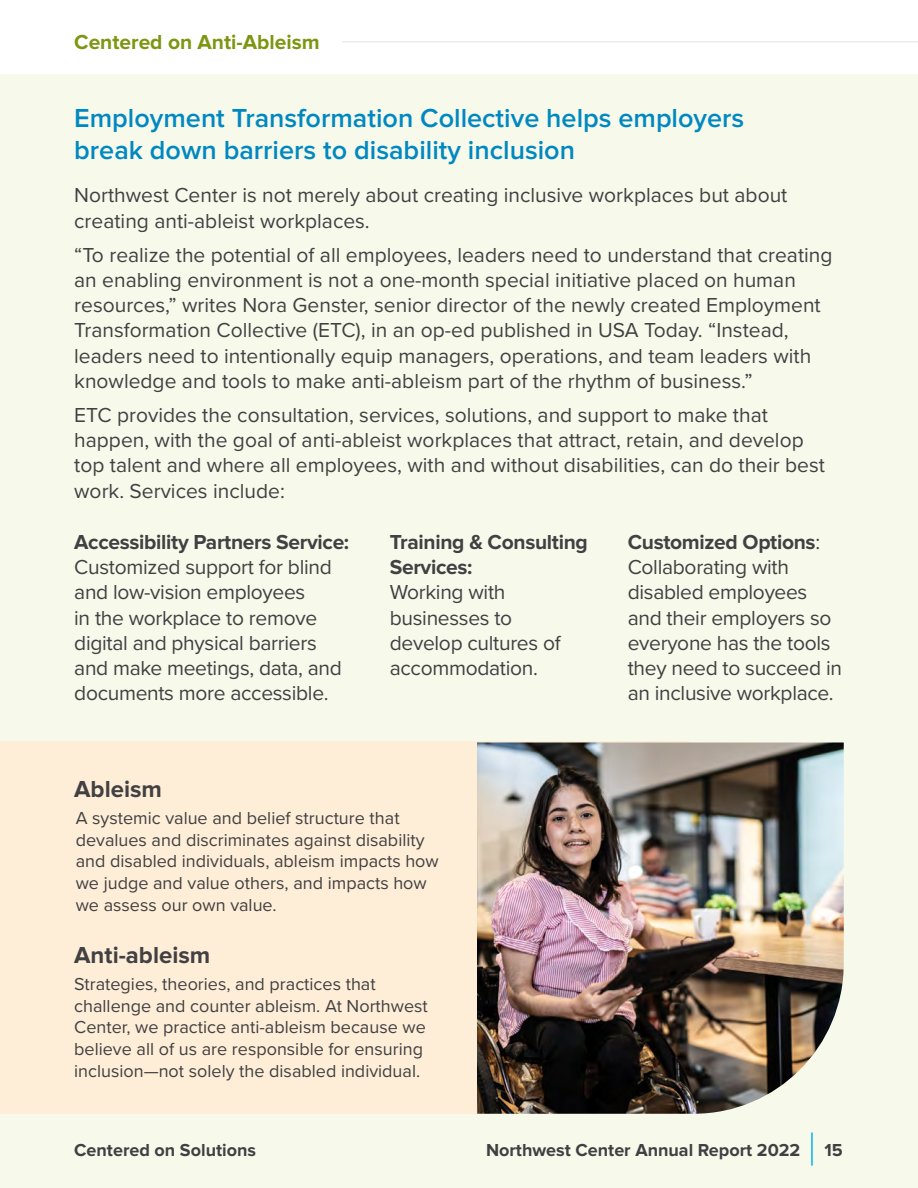
<style>
.page{position:relative;width:918px;height:1188px;background:#fff}
.page>*{position:absolute;margin:0;border:0;box-sizing:border-box;transform-origin:0 0}
.t1{font:600 27px/32.4px "Proxima Nova";color:#0088c1}
.t2{font:700 24px "Proxima Nova";color:#414042}
.t3{font:21px/25.2px "Proxima Nova";color:#414042}
.t4{font:700 21px "Proxima Nova";color:#7c9612}
.t5{font:18px/21.6px "Proxima Nova";color:#414042}
.t6{font:700 18px "Proxima Nova";color:#404043}
.s1{font-weight:700}
</style>
<div class="page">
<div style="left:0;top:74px;width:918px;height:1114px;background:#f7faeb"></div>
<div style="left:0;top:741px;width:688px;height:373px;background:#feeed7"></div>
<img style="left:477px;top:742px;width:367px;height:372px">
<hr style="left:811px;top:1132px;width:2px;height:34px;background:#00b5ef">
<p class="t4" style="left:74px;top:30px;width:247px">Centered on Anti-Ableism</p>
<p class="t1" style="left:74px;top:102px;width:672px">Employment Transformation Collective helps employers break down barriers to disability inclusion</p>
<p class="t3" style="left:74px;top:182px;width:715px">Northwest Center is not merely about creating inclusive workplaces but about creating anti-ableist workplaces.</p>
<p class="t3" style="left:74px;top:241px;width:760px">“To realize the potential of all employees, leaders need to understand that creating an enabling environment is not a one-month special initiative placed on human resources,” writes Nora Genster, senior director of the newly created Employment Transformation Collective (ETC), in an op-ed published in USA Today. “Instead, leaders need to intentionally equip managers, operations, and team leaders with knowledge and tools to make anti-ableism part of the rhythm of business.”</p>
<p class="t3" style="left:74px;top:402px;width:752px">ETC provides the consultation, services, solutions, and support to make that happen, with the goal of anti-ableist workplaces that attract, retain, and develop top talent and where all employees, with and without disabilities, can do their best work. Services include:</p>
<p class="t3" style="left:74px;top:528px;width:277px"><span class="s1">Accessibility Partners Service:<br></span>Customized support for blind and low-vision employees<br>in the workplace to remove digital and physical barriers and make meetings, data, and documents more accessible.</p>
<p class="t3" style="left:390px;top:528px;width:199px"><span class="s1">Training &amp; Consulting<br>Services:<br></span>Working with businesses to develop cultures of accommodation.</p>
<p class="t3" style="left:628px;top:528px;width:216px"><span class="s1">Customized Options</span>:<br>Collaborating with disabled employees and their employers so everyone has the tools they need to succeed in an inclusive workplace.</p>
<p class="t2" style="left:74px;top:775px;width:89px">Ableism</p>
<p class="t5" style="left:76px;top:807px;width:365px">A systemic value and belief structure that devalues and discriminates against disability and disabled individuals, ableism impacts how we judge and value others, and impacts how we assess our own value.</p>
<p class="t2" style="left:74px;top:941px;width:138px">Anti-ableism</p>
<p class="t5" style="left:74px;top:973px;width:355px">Strategies, theories, and practices that challenge and counter ableism. At Northwest Center, we practice anti-ableism because we believe all of us are responsible for ensuring inclusion—not solely the disabled individual.</p>
<p class="t6" style="left:74px;top:1140px;width:183px">Centered on Solutions</p>
<p class="t6" style="left:486px;top:1140px;width:316px">Northwest Center Annual Report 2022</p>
<p class="t6" style="left:824px;top:1140px;width:20px">15</p>
</div>
